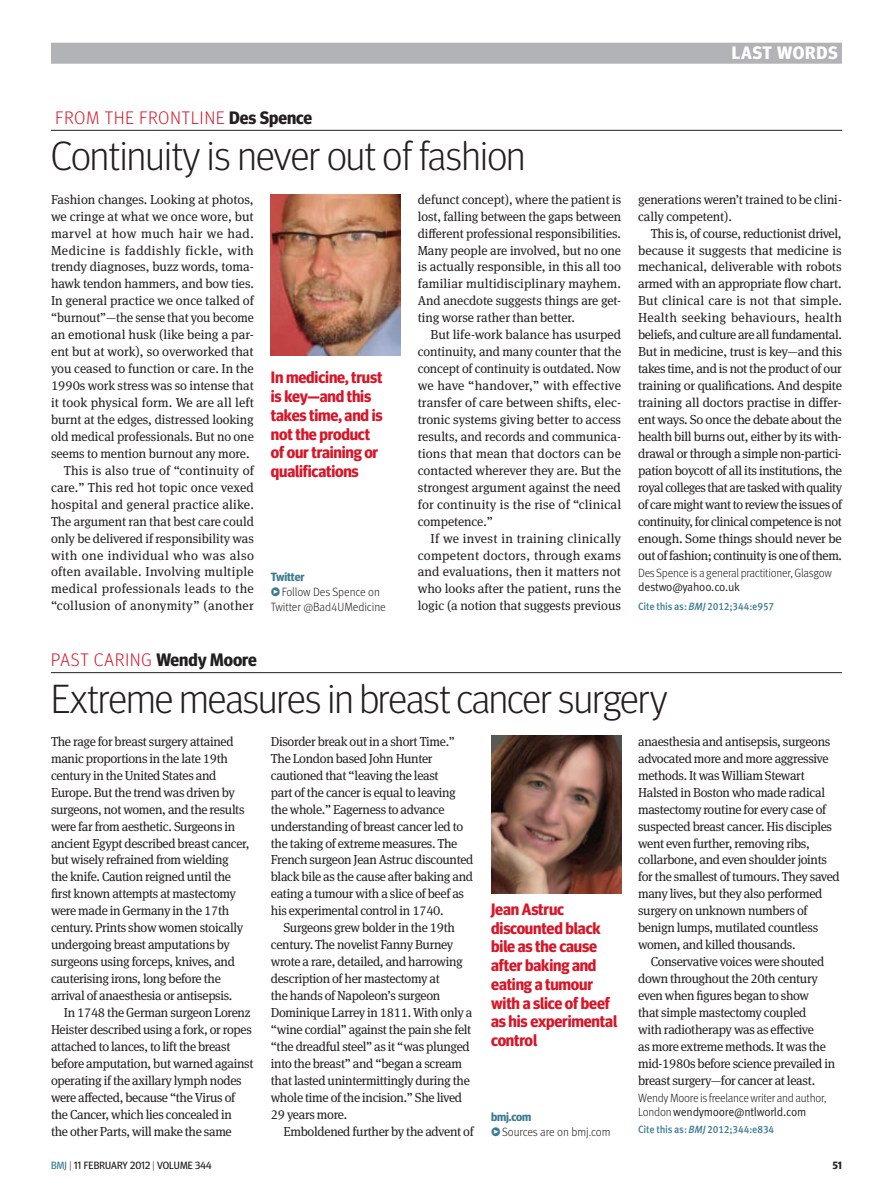
<style>
.page{position:relative;width:893px;height:1191px;background:#fff}
.page>*{position:absolute;margin:0;border:0;box-sizing:border-box;transform-origin:0 0}
.comment_head_27{font:300 40.5px "Meta Headline OT";letter-spacing:-.01em;color:#231f20}
.column_slug{font:300 18px "Meta Headline OT";letter-spacing:.06em;color:#d71729}
.Section-Strap_grey_R{font:700 18px "Meta Headline OT";letter-spacing:.04em;color:#fff}
.quote{font:700 16.5px/18.8px "Meta Headline OT";letter-spacing:-.01em;color:#d71729}
.body_left_indent{font:13.05px/17px "Meta Serif Pro";letter-spacing:-.025em;color:#231f20}
.body_left{font:13.05px/17px "Meta Serif Pro";letter-spacing:-.025em;color:#231f20;text-align:justify}
.comment_author_detai{font:300 12px/14.2px "Meta Pro";letter-spacing:-.02em;color:#231f20;scale:.95 1}
._8pt_Link_BLOB{font:300 12px/15px "Meta Pro";letter-spacing:-.005em;color:#231f20;scale:.95 1}
._8pt_Link_bold{font:700 12px "Meta Headline OT";letter-spacing:-.01em;color:#3c7b93}
.citation{font:500 10.5px "Meta Pro";letter-spacing:-.01em;color:#3c7b93;scale:.95 1}
.t1{font:10.5px "Meta Headline OT";letter-spacing:.01em;color:#231f20}
.t2{font:700 10.5px "Meta Headline OT";color:#231f20}
.s1{font-weight:700;color:#231f20}
.s2{font-weight:500;color:#3c7b93}
.s3{font-family:"Meta Pro Normal";font-weight:400}
.s4{font-style:italic}
.s5{color:#3c7b93}
.s6{font-weight:300}
</style>
<div class="page">
<div style="left:51px;top:43px;width:791px;height:21px;background:#b2b3b7"></div>
<hr style="left:51px;top:130px;width:791px;height:1px;background:#231f20">
<img style="left:270px;top:194px;width:130px;height:162px">
<hr style="left:51px;top:672px;width:791px;height:1px;background:#231f20">
<img style="left:491px;top:736px;width:130px;height:157px">
<p class="Section-Strap_grey_R" style="left:732px;top:42px;width:107px">LAST WORDS</p>
<p class="column_slug" style="left:56px;top:107px;width:258px">FROM THE FRONTLINE <span class="s1">Des Spence</span></p>
<p class="comment_head_27" style="left:51px;top:132px;width:476px">Continuity is never out of fashion</p>
<p class="body_left" style="left:51px;top:190px;width:204px">Fashion changes. Looking at photos, we cringe at what we once wore, but marvel at how much hair we had.<br>Medicine is faddishly fickle, with trendy diagnoses, buzz words, toma&shy;hawk tendon hammers, and bow ties.<br>In general practice we once talked of “burnout”—the sense that you become an emotional husk (like being a par&shy;ent but at work), so overworked that you ceased to function or care. In the 1990s work stress was so intense that it took physical form. We are all left burnt at the edges, distressed looking old medical professionals. But no one seems to mention burnout any more.</p>
<p class="body_left_indent" style="left:51px;top:461px;width:204px;text-align:justify;text-indent:13px">This is also true of “continuity of care.” This red hot topic once vexed hospital and general practice alike.<br>The argument ran that best care could only be delivered if responsibility was with one individual who was also often available. Involving multiple medical professionals leads to the “collusion of anonymity” (another</p>
<p class="quote" style="left:271px;top:368px;width:113px">In medicine, trust is key—and this takes time, and is not the product of our training or qualifications</p>
<p class="_8pt_Link_bold" style="left:271px;top:570px;width:35px">Twitter</p>
<p class="_8pt_Link_BLOB" style="left:271px;top:584px;width:122px"><span class="s2">Ж</span>Follow Des Spence on<br>Twitter @Bad4UMedicine</p>
<p class="body_left_indent" style="left:418px;top:190px;width:205px;text-align:justify">defunct concept), where the patient is lost, falling between the gaps between different professional responsibilities.<br>Many people are involved, but no one is actually responsible, in this all too familiar multidisciplinary mayhem.<br>And anecdote suggests things are get&shy;ting worse rather than better.</p>
<p class="body_left_indent" style="left:418px;top:325px;width:205px;text-align:justify;text-indent:13px">But life-work balance has usurped continuity, and many counter that the concept of continuity is outdated. Now we have “handover,” with effective transfer of care between shifts, elec&shy;tronic systems giving better to access results, and records and communica&shy;tions that mean that doctors can be contacted wherever they are. But the strongest argument against the need for continuity is the rise of “clinical competence.”</p>
<p class="body_left_indent" style="left:418px;top:529px;width:205px;text-align:justify;text-indent:13px">If we invest in training clinically competent doctors, through exams and evaluations, then it matters not who looks after the patient, runs the logic (a notion that suggests previous</p>
<p class="body_left_indent" style="left:638px;top:190px;width:205px">generations weren’t trained to be clini&shy;cally competent).</p>
<p class="body_left_indent" style="left:638px;top:224px;width:205px;text-align:justify;text-indent:13px">This is, of course, reductionist drivel, because it suggests that medicine is mechanical, deliverable with robots armed with an appropriate flow chart.<br>But clinical care is not that simple.<br>Health seeking behaviours, health beliefs, and culture are all fundamental.<br>But in medicine, trust is key—and this takes time, and is not the product of our training or qualifications. And despite training all doctors practise in differ&shy;ent ways. So once the debate about the health bill burns out, either by its with&shy;drawal or through a simple non-partici&shy;pation boycott of all its institutions, the royal colleges that are tasked with quality of care might want to review the issues of continuity, for clinical competence is not enough. Some things should never be out of fashion; continuity is one of them.</p>
<p class="comment_author_detai" style="left:638px;top:565px;width:206px">Des Spence is a general practitioner, Glasgow <span class="s3">destwo@yahoo.co.uk</span></p>
<p class="citation" style="left:638px;top:598px;width:145px">Cite this as: <span class="s4">BMJ</span> 2012;344:e957</p>
<p class="column_slug" style="left:51px;top:649px;width:207px">PAST CARING <span class="s1">Wendy Moore</span></p>
<p class="comment_head_27" style="left:51px;top:674px;width:618px">Extreme measures in breast cancer surgery</p>
<p class="body_left" style="left:51px;top:732px;width:200px;text-align:left">The rage for breast surgery attained manic proportions in the late 19th century in the United States and Europe. But the trend was driven by surgeons, not women, and the results were far from aesthetic. Surgeons in ancient Egypt described breast cancer, but wisely refrained from wielding<br>the knife. Caution reigned until the first known attempts at mastectomy were made in Germany in the 17th century. Prints show women stoically undergoing breast amputations by surgeons using forceps, knives, and cauterising irons, long before the arrival of anaesthesia or antisepsis.</p>
<p class="body_left_indent" style="left:51px;top:1003px;width:204px;text-indent:13px">In 1748 the German surgeon Lorenz Heister described using a fork, or ropes attached to lances, to lift the breast before amputation, but warned against operating if the axillary lymph nodes were affected, because “the Virus of the Cancer, which lies concealed in<br>the other Parts, will make the same</p>
<p class="body_left_indent" style="left:271px;top:732px;width:204px">Disorder break out in a short Time.” The London based John Hunter cautioned that “leaving the least<br>part of the cancer is equal to leaving the whole.” Eagerness to advance understanding of breast cancer led to the taking of extreme measures. The French surgeon Jean Astruc discounted black bile as the cause after baking and eating a tumour with a slice of beef as his experimental control in 1740.</p>
<p class="body_left_indent" style="left:271px;top:918px;width:203px;text-indent:13px">Surgeons grew bolder in the 19th century. The novelist Fanny Burney wrote a rare, detailed, and harrowing description of her mastectomy at<br>the hands of Napoleon’s surgeon Dominique Larrey in 1811. With only a “wine cordial” against the pain she felt “the dreadful steel” as it “was plunged into the breast” and “began a scream that lasted unintermittingly during the whole time of the incision.” She lived 29 years more.</p>
<p class="body_left_indent" style="left:284px;top:1121px;width:192px">Emboldened further by the advent of</p>
<p class="quote" style="left:491px;top:899px;width:127px">Jean Astruc discounted black bile as the cause after baking and eating a tumour with a slice of beef as his experimental control</p>
<p class="_8pt_Link_bold" style="left:491px;top:1109px;width:41px">bmj.com</p>
<p class="_8pt_Link_BLOB" style="left:491px;top:1123px;width:127px"><span class="s2">Ж</span>Sources are on bmj.com</p>
<p class="body_left_indent" style="left:638px;top:732px;width:203px">anaesthesia and antisepsis, surgeons advocated more and more aggressive methods. It was William Stewart Halsted in Boston who made radical mastectomy routine for every case of suspected breast cancer. His disciples went even further, removing ribs, collarbone, and even shoulder joints for the smallest of tumours. They saved many lives, but they also performed surgery on unknown numbers of benign lumps, mutilated countless women, and killed thousands.</p>
<p class="body_left_indent" style="left:638px;top:952px;width:199px;text-indent:13px">Conservative voices were shouted down throughout the 20th century even when figures began to show<br>that simple mastectomy coupled<br>with radiotherapy was as effective<br>as more extreme methods. It was the mid-1980s before science prevailed in breast surgery—for cancer at least.</p>
<p class="comment_author_detai" style="left:638px;top:1090px;width:200px">Wendy Moore is freelance writer and author,<br>London <span class="s3">wendymoore@ntlworld.com</span></p>
<p class="citation" style="left:638px;top:1120px;width:145px">Cite this as: <span class="s4">BMJ</span> 2012;344:e834</p>
<p class="t1" style="left:51px;top:1159px;width:162px"><span class="s5">BMJ</span> <span class="s6">|</span> 11 FEBRUARY 2012 <span class="s6">|</span> VOLUME 344</p>
<p class="t2" style="left:833px;top:1159px;width:11px">51</p>
</div>
